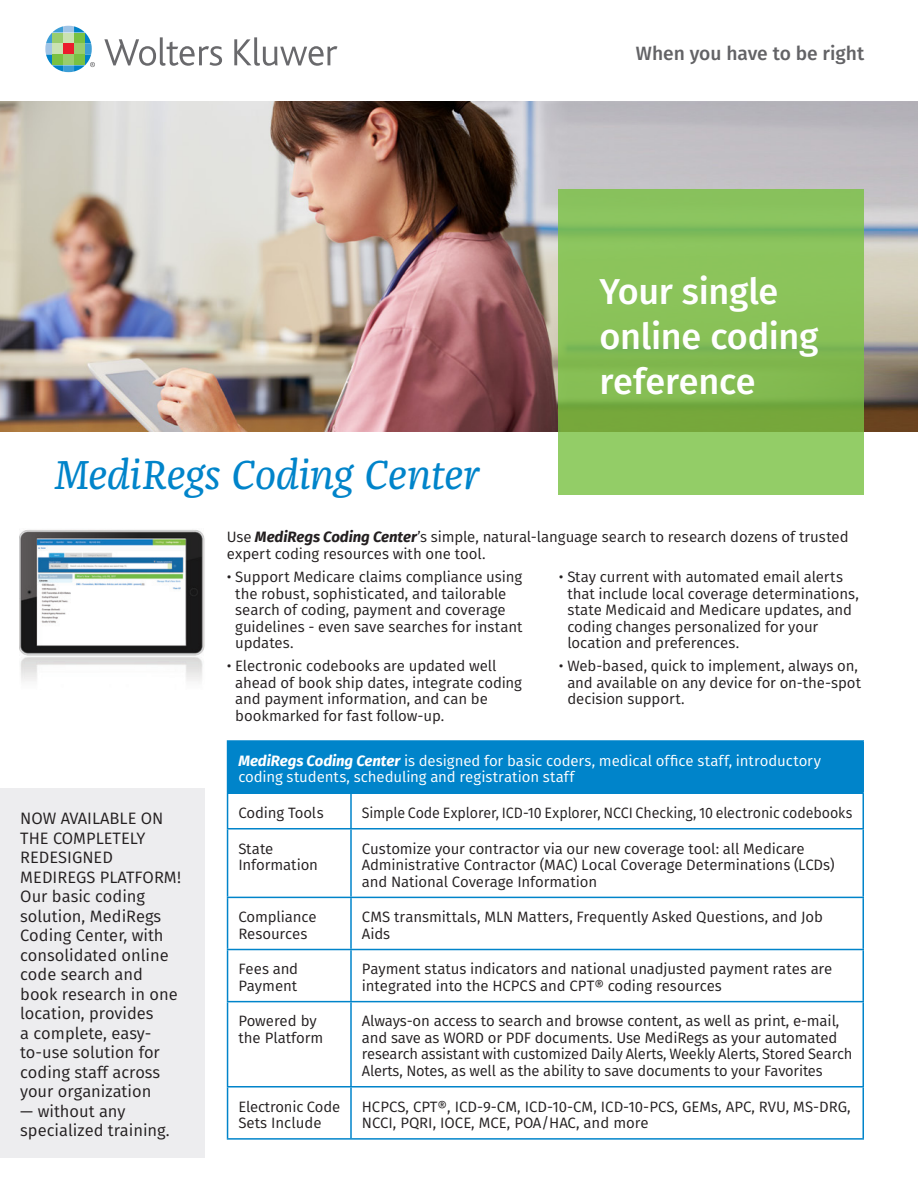
<style>
.page{position:relative;width:918px;height:1188px;background:#fff}
.page>*{position:absolute;margin:0;border:0;box-sizing:border-box;transform-origin:0 0}
.t1{font:italic 42px "Franziska Pro";letter-spacing:-.01em;color:#0084ca}
.t2{font:500 36px/45px "Fira Sans";letter-spacing:-.01em;color:#fff}
.t3{font:500 19.2px "Fira Sans";color:#636366}
.t4{font:16.5px/19.5px "Fira Sans";color:#231f20}
.t5{font:15px/16.5px "Fira Sans";letter-spacing:-.01em;color:#231f20}
.t6{font:15px/16.5px "Fira Sans";letter-spacing:-.005em;color:#fff}
.t7{font:15px "Fira Sans";letter-spacing:-.01em;color:#231f20;scale:.95 1}
.s1{font-weight:700;font-style:italic}
</style>
<div class="page">
<img style="left:0;top:102px;width:918px;height:329px">
<svg style="left:104px;top:37px;width:118px;height:29px"></svg>
<svg style="left:234px;top:37px;width:104px;height:29px"></svg>
<svg style="left:45px;top:26px;width:50px;height:46px"></svg>
<div style="left:228px;top:741px;width:635px;height:52px;background:#0084ca"></div>
<hr style="left:227px;top:740px;width:124px;height:2px;background:#0084ca">
<hr style="left:227px;top:742px;width:1px;height:50px;background:#0084ca">
<hr style="left:351px;top:740px;width:513px;height:2px;background:#0084ca">
<hr style="left:862px;top:742px;width:2px;height:50px;background:#0084ca">
<hr style="left:227px;top:792px;width:124px;height:2px;background:#0084ca">
<hr style="left:227px;top:794px;width:1px;height:34px;background:#0084ca">
<hr style="left:351px;top:792px;width:513px;height:2px;background:#0084ca">
<hr style="left:350px;top:794px;width:2px;height:34px;background:#0084ca">
<hr style="left:862px;top:794px;width:2px;height:34px;background:#0084ca">
<hr style="left:227px;top:828px;width:124px;height:2px;background:#0084ca">
<hr style="left:227px;top:830px;width:1px;height:67px;background:#0084ca">
<hr style="left:351px;top:828px;width:513px;height:2px;background:#0084ca">
<hr style="left:350px;top:830px;width:2px;height:67px;background:#0084ca">
<hr style="left:862px;top:830px;width:2px;height:67px;background:#0084ca">
<hr style="left:227px;top:897px;width:124px;height:1px;background:#0084ca">
<hr style="left:227px;top:898px;width:1px;height:51px;background:#0084ca">
<hr style="left:351px;top:897px;width:513px;height:1px;background:#0084ca">
<hr style="left:350px;top:898px;width:2px;height:51px;background:#0084ca">
<hr style="left:862px;top:898px;width:2px;height:51px;background:#0084ca">
<hr style="left:227px;top:949px;width:124px;height:1px;background:#0084ca">
<hr style="left:227px;top:950px;width:1px;height:51px;background:#0084ca">
<hr style="left:351px;top:949px;width:513px;height:1px;background:#0084ca">
<hr style="left:350px;top:950px;width:2px;height:51px;background:#0084ca">
<hr style="left:862px;top:950px;width:2px;height:51px;background:#0084ca">
<hr style="left:227px;top:1001px;width:124px;height:1px;background:#0084ca">
<hr style="left:227px;top:1002px;width:1px;height:84px;background:#0084ca">
<hr style="left:351px;top:1001px;width:513px;height:1px;background:#0084ca">
<hr style="left:350px;top:1002px;width:2px;height:84px;background:#0084ca">
<hr style="left:862px;top:1002px;width:2px;height:84px;background:#0084ca">
<hr style="left:227px;top:1086px;width:124px;height:2px;background:#0084ca">
<hr style="left:227px;top:1088px;width:1px;height:50px;background:#0084ca">
<hr style="left:351px;top:1086px;width:513px;height:2px;background:#0084ca">
<hr style="left:350px;top:1088px;width:2px;height:50px;background:#0084ca">
<hr style="left:862px;top:1088px;width:2px;height:50px;background:#0084ca">
<hr style="left:227px;top:1138px;width:124px;height:2px;background:#0084ca">
<hr style="left:351px;top:1138px;width:513px;height:2px;background:#0084ca">
<svg style="left:559px;top:190px;width:305px;height:305px;background:#87bf58"></svg>
<div style="left:0;top:788px;width:205px;height:370px;background:#ececee"></div>
<img style="left:19px;top:529px;width:186px;height:153px">
<p class="t3" style="left:636px;top:38px;width:230px">When you have to be right</p>
<p class="t2" style="left:599px;top:268px;width:221px">Your single online coding reference</p>
<p class="t1" style="left:54px;top:449px;width:427px">MediRegs Coding Center</p>
<p class="t5" style="left:227px;top:528px;width:623px">Use <span class="s1">MediRegs Coding Center</span>’s simple, natural-language search to research dozens of trusted expert coding resources with one tool.</p>
<p class="t5" style="left:235px;top:568px;width:289px;text-indent:-8px">• Support Medicare claims compliance using the robust, sophisticated, and tailorable search of coding, payment and coverage guidelines - even save searches for instant updates.</p>
<p class="t5" style="left:235px;top:657px;width:288px;text-indent:-8px">• Electronic codebooks are updated well ahead of book ship dates, integrate coding and payment information, and can be bookmarked for fast follow-up.</p>
<p class="t5" style="left:567px;top:568px;width:293px;text-indent:-8px">• Stay current with automated email alerts that include local coverage determinations, state Medicaid and Medicare updates, and coding changes personalized for your location and preferences.</p>
<p class="t5" style="left:567px;top:657px;width:295px;text-indent:-8px">• Web-based, quick to implement, always on, and available on any device for on-the-spot decision support.</p>
<p class="t4" style="left:20px;top:808px;width:162px">NOW AVAILABLE ON<br>THE COMPLETELY<br>REDESIGNED<br>MEDIREGS PLATFORM!<br>Our basic coding solution, MediRegs<br>Coding Center, with consolidated online code search and book research in one location, provides<br>a complete, easy&shy;to-use solution for coding staff across your organization</p>
<p class="t4" style="left:20px;top:1101px;width:151px">— without any specialized training.</p>
<p class="t6" style="left:238px;top:752px;width:584px"><span class="s1">MediRegs Coding Center</span> is designed for basic coders, medical office staff, introductory coding students, scheduling and registration staff</p>
<p class="t5" style="left:238px;top:804px;width:87px">Coding Tools</p>
<p class="t7" style="left:362px;top:802px;width:518px">Simple Code Explorer, ICD-10 Explorer, NCCI Checking, 10 electronic codebooks</p>
<p class="t5" style="left:238px;top:840px;width:81px">State<br>Information</p>
<p class="t5" style="left:362px;top:840px;width:474px">Customize your contractor via our new coverage tool: all Medicare<br>Administrative Contractor (MAC) Local Coverage Determinations (LCDs) and National Coverage Information</p>
<p class="t5" style="left:238px;top:908px;width:80px">Compliance<br>Resources</p>
<p class="t5" style="left:362px;top:908px;width:463px">CMS transmittals, MLN Matters, Frequently Asked Questions, and Job<br>Aids</p>
<p class="t5" style="left:238px;top:961px;width:61px">Fees and<br>Payment</p>
<p class="t5" style="left:362px;top:961px;width:472px">Payment status indicators and national unadjusted payment rates are integrated into the HCPCS and CPT® coding resources</p>
<p class="t5" style="left:238px;top:1013px;width:86px">Powered by the Platform</p>
<p class="t5" style="left:362px;top:1013px;width:479px">Always-on access to search and browse content, as well as print, e-mail, and save as WORD or PDF documents. Use MediRegs as your automated</p>
<p class="t5" style="left:362px;top:1046px;width:492px">research assistant with customized Daily Alerts, Weekly Alerts, Stored Search<br>Alerts, Notes, as well as the ability to save documents to your Favorites</p>
<p class="t5" style="left:238px;top:1098px;width:103px">Electronic Code<br>Sets Include</p>
<p class="t5" style="left:362px;top:1098px;width:490px">HCPCS, CPT®, ICD-9-CM, ICD-10-CM, ICD-10-PCS, GEMs, APC, RVU, MS-DRG,<br>NCCI, PQRI, IOCE, MCE, POA/HAC, and more</p>
</div>
